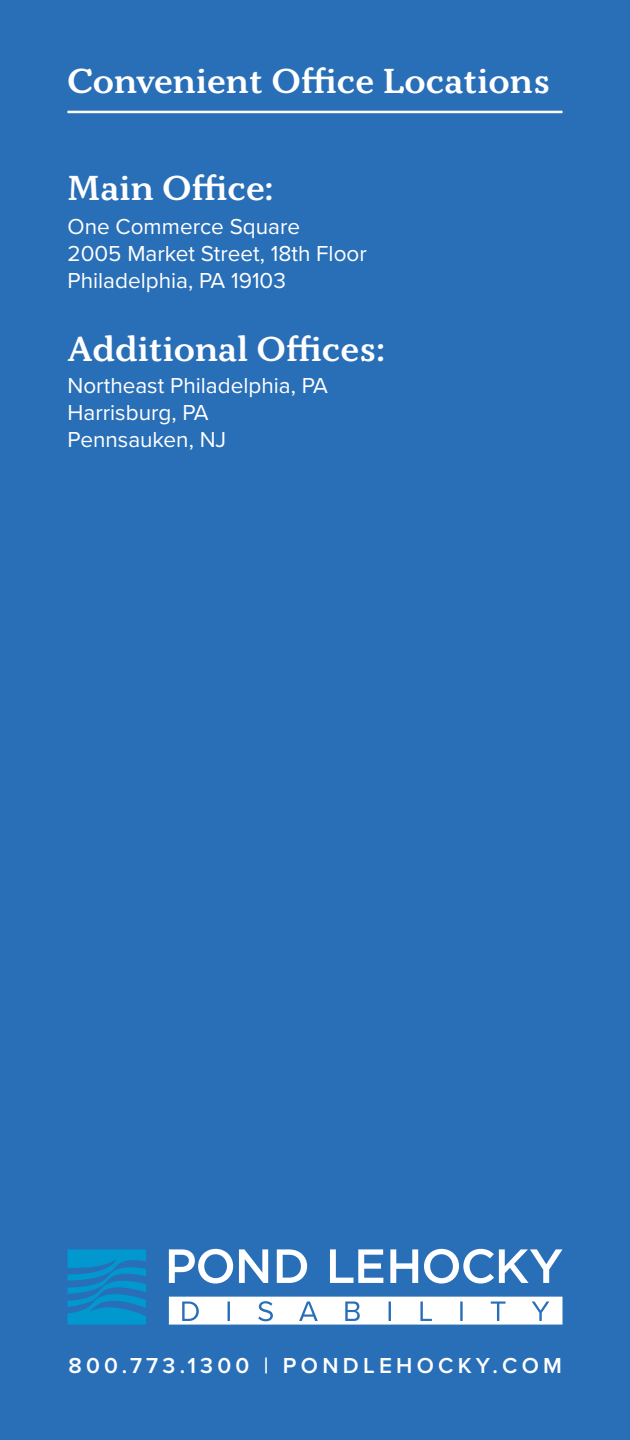
<style>
.page{position:relative;width:630px;height:1440px;background:#296fb8}
.page>*{position:absolute;margin:0;border:0;box-sizing:border-box;transform-origin:0 0}
.Section_Header{font:600 35px "Kopius";color:#fff}
.Secondary{font:600 35px "Kopius";color:#fff}
.t1{font:22.5px "Proxima Nova";color:#fff}
.t2{font:600 22.5px "Proxima Nova";letter-spacing:.19em;color:#fff}
</style>
<div class="page">
<svg style="left:169px;top:1249px;width:64px;height:35px"></svg>
<svg style="left:239px;top:1249px;width:29px;height:34px"></svg>
<svg style="left:277px;top:1249px;width:30px;height:34px"></svg>
<svg style="left:330px;top:1249px;width:53px;height:34px"></svg>
<svg style="left:390px;top:1249px;width:28px;height:34px"></svg>
<svg style="left:424px;top:1249px;width:138px;height:35px"></svg>
<svg style="left:68px;top:1249px;width:78px;height:76px"></svg>
<svg style="left:169px;top:1297px;width:393px;height:28px"></svg>
<hr style="left:68px;top:111px;width:494px;height:2px;background:#fff">
<p class="Secondary" style="left:68px;top:60px;width:484px">Convenient Office Locations</p>
<p class="Section_Header" style="left:68px;top:167px;width:207px">Main Office:</p>
<p class="t1" style="left:68px;top:210px;width:234px">One Commerce Square</p>
<p class="t1" style="left:68px;top:237px;width:301px">2005 Market Street, 18th Floor</p>
<p class="t1" style="left:68px;top:264px;width:220px">Philadelphia, PA 19103</p>
<p class="Section_Header" style="left:68px;top:327px;width:319px">Additional Offices:</p>
<p class="t1" style="left:68px;top:369px;width:262px">Northeast Philadelphia, PA</p>
<p class="t1" style="left:68px;top:396px;width:143px">Harrisburg, PA</p>
<p class="t1" style="left:68px;top:423px;width:160px">Pennsauken, NJ</p>
<p class="t2" style="left:68px;top:1349px;width:495px">800.773.1300 | PONDLEHOCKY.COM</p>
</div>
